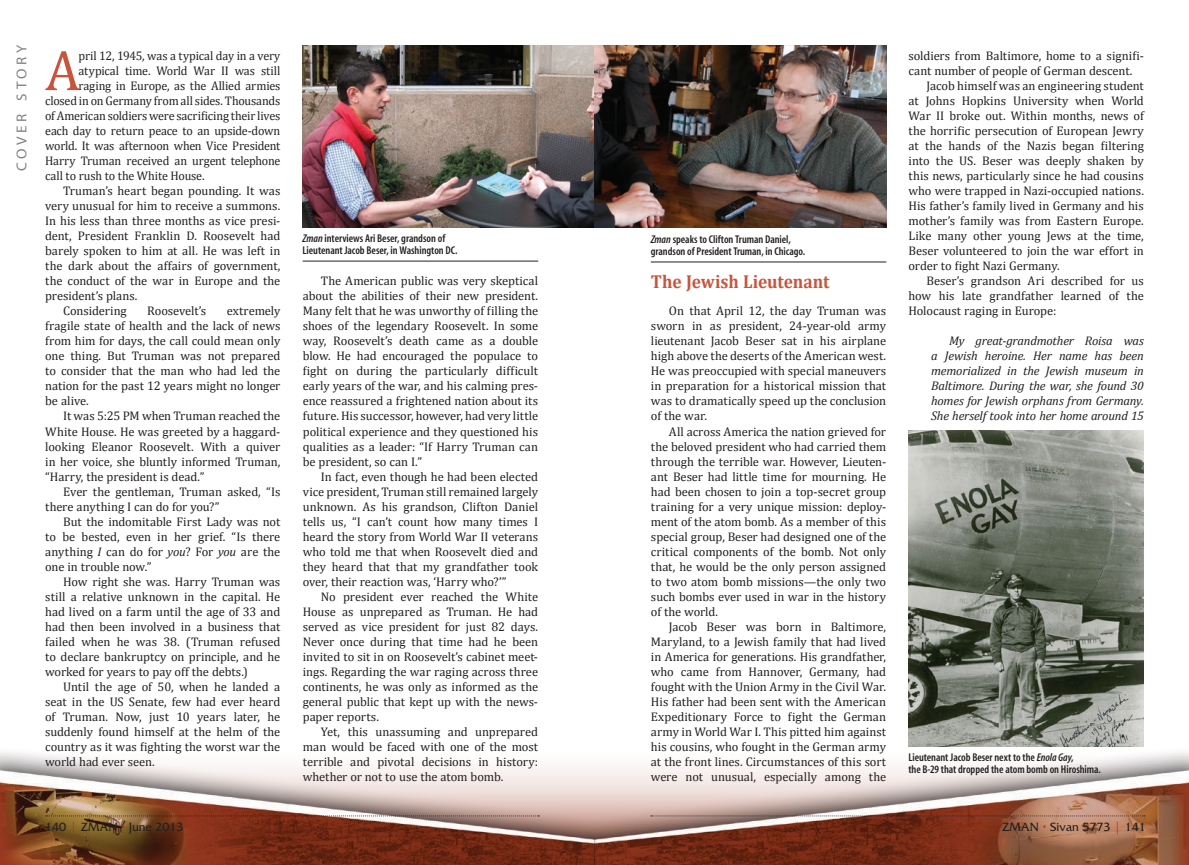
<style>
.page{position:relative;width:1189px;height:865px;background:#fff}
.page>*{position:absolute;margin:0;border:0;box-sizing:border-box;transform-origin:0 0}
.t1{font:57.5px "Cambria";color:#c9543c}
.t2{font:700 18.75px "Cambria";letter-spacing:-.01em;color:#c9543c;scale:.93 1}
.t3{font:14.38px "Myriad";letter-spacing:.225em;color:#808285;scale:1.05 1}
.t4{font:12.5px/15px "Cambria";letter-spacing:-.005em;color:#231f20;text-align:justify}
.t5{font:italic 12.5px/15px "Cambria";letter-spacing:-.015em;color:#231f20;text-align:justify}
.t6{font:12.5px "Friz Quadrata";color:#231f20}
.t7{font:600 condensed 11.25px/12.5px "Myriad";letter-spacing:-.005em;color:#231f20}
.s1{font-style:italic}
.s2{color:#d1232a}
</style>
<div class="page">
<img style="left:0;top:698px;width:1188px;height:166px">
<svg style="left:45px;top:815px;width:494px;height:1px"></svg>
<svg style="left:650px;top:815px;width:494px;height:1px"></svg>
<img style="left:302px;top:45px;width:584px;height:183px">
<img style="left:908px;top:430px;width:235px;height:316px">
<hr style="left:302px;top:260px;width:236px;height:1px;background:#231f20">
<hr style="left:650px;top:261px;width:236px;height:1px;background:#231f20">
<p class="t3" style="left:15px;top:171px;width:121px;rotate:-90deg">COVER STORY</p>
<h1 class="t1" style="left:45px;top:37px;width:36px">A</h1>
<p class="t4" style="left:79px;top:48px;width:203px">pril 12, 1945, was a typical day in a very</p>
<p class="t4" style="left:79px;top:63px;width:203px">atypical time. World War II was still</p>
<p class="t4" style="left:79px;top:78px;width:203px">raging in Europe, as the Allied armies</p>
<p class="t4" style="left:45px;top:93px;width:237px">closed in on Germany from all sides. Thousands</p>
<p class="t4" style="left:45px;top:108px;width:237px">of American soldiers were sacrificing their lives</p>
<p class="t4" style="left:45px;top:123px;width:237px">each day to return peace to an upside-down</p>
<p class="t4" style="left:45px;top:138px;width:237px">world. It was afternoon when Vice President</p>
<p class="t4" style="left:45px;top:153px;width:236px">Harry Truman received an urgent telephone</p>
<p class="t4" style="left:45px;top:168px;width:161px">call to rush to the White House.</p>
<p class="t4" style="left:63px;top:183px;width:219px">Truman’s heart began pounding. It was</p>
<p class="t4" style="left:45px;top:198px;width:236px">very unusual for him to receive a summons.</p>
<p class="t4" style="left:45px;top:213px;width:236px">In his less than three months as vice presi-</p>
<p class="t4" style="left:45px;top:228px;width:236px">dent, President Franklin D. Roosevelt had</p>
<p class="t4" style="left:45px;top:243px;width:236px">barely spoken to him at all. He was left in</p>
<p class="t4" style="left:45px;top:258px;width:237px">the dark about the affairs of government,</p>
<p class="t4" style="left:45px;top:273px;width:236px">the conduct of the war in Europe and the</p>
<p class="t4" style="left:45px;top:288px;width:94px">president’s plans.</p>
<p class="t4" style="left:63px;top:303px;width:65px">Considering</p>
<p class="t4" style="left:147px;top:303px;width:61px">Roosevelt’s</p>
<p class="t4" style="left:45px;top:303px;width:237px;text-indent:181px">extremely fragile state of health and the lack of news from him for days, the call could mean only one thing. But Truman was not prepared to consider that the man who had led the nation for the past 12 years might no longer be alive.</p>
<p class="t4" style="left:45px;top:408px;width:237px;text-indent:18px">It was 5:25 PM when Truman reached the White House. He was greeted by a haggard&shy;looking Eleanor Roosevelt. With a quiver in her voice, she bluntly informed Truman, “Harry, the president is dead.”</p>
<p class="t4" style="left:45px;top:483px;width:236px;text-indent:18px">Ever the gentleman, Truman asked, “Is there anything I can do for you?”</p>
<p class="t4" style="left:45px;top:513px;width:237px;text-indent:18px">But the indomitable First Lady was not to be bested, even in her grief. “Is there anything <span class="s1">I</span> can do for <span class="s1">you</span>? For <span class="s1">you</span> are the one in trouble now.”</p>
<p class="t4" style="left:45px;top:573px;width:237px;text-indent:18px">How right she was. Harry Truman was still a relative unknown in the capital. He had lived on a farm until the age of 33 and had then been involved in a business that failed when he was 38. (Truman refused to declare bankruptcy on principle, and he worked for years to pay off the debts.)</p>
<p class="t4" style="left:45px;top:678px;width:237px;text-indent:18px">Until the age of 50, when he landed a seat in the US Senate, few had ever heard of Truman. Now, just 10 years later, he suddenly found himself at the helm of the country as it was fighting the worst war the world had ever seen.</p>
<p class="t7" style="left:302px;top:232px;width:156px"><span class="s1">Zman</span> interviews Ari Beser, grandson of<br>Lieutenant Jacob Beser, in Washington DC.</p>
<p class="t7" style="left:650px;top:233px;width:156px"><span class="s1">Zman</span> speaks to Clifton Truman Daniel, grandson of President Truman, in Chicago.</p>
<p class="t4" style="left:303px;top:273px;width:237px;text-indent:18px">The American public was very skeptical about the abilities of their new president.<br>Many felt that he was unworthy of filling the shoes of the legendary Roosevelt. In some way, Roosevelt’s death came as a double blow. He had encouraged the populace to fight on during the particularly difficult early years of the war, and his calming pres&shy;ence reassured a frightened nation about its future. His successor, however, had very little political experience and they questioned his qualities as a leader: “If Harry Truman can be president, so can I.”</p>
<p class="t4" style="left:303px;top:468px;width:237px;text-indent:18px">In fact, even though he had been elected vice president, Truman still remained largely unknown. As his grandson, Clifton Daniel tells us, “I can’t count how many times I heard the story from World War II veterans who told me that when Roosevelt died and they heard that that my grandfather took over, their reaction was, ‘Harry who?’”</p>
<p class="t4" style="left:303px;top:588px;width:237px;text-indent:18px">No president ever reached the White House as unprepared as Truman. He had served as vice president for just 82 days.<br>Never once during that time had he been invited to sit in on Roosevelt’s cabinet meet&shy;ings. Regarding the war raging across three continents, he was only as informed as the general public that kept up with the news&shy;paper reports.</p>
<p class="t4" style="left:303px;top:723px;width:237px;text-indent:18px">Yet, this unassuming and unprepared man would be faced with one of the most terrible and pivotal decisions in history: whether or not to use the atom bomb.</p>
<h2 class="t2" style="left:650px;top:269px;width:193px">The Jewish Lieutenant</h2>
<p class="t4" style="left:650px;top:303px;width:237px;text-indent:18px">On that April 12, the day Truman was sworn in as president, 24-year-old army lieutenant Jacob Beser sat in his airplane high above the deserts of the American west.<br>He was preoccupied with special maneuvers in preparation for a historical mission that was to dramatically speed up the conclusion of the war.</p>
<p class="t4" style="left:650px;top:423px;width:237px;text-indent:18px">All across America the nation grieved for the beloved president who had carried them through the terrible war. However, Lieuten&shy;ant Beser had little time for mourning. He had been chosen to join a top-secret group training for a very unique mission: deploy&shy;ment of the atom bomb. As a member of this special group, Beser had designed one of the critical components of the bomb. Not only that, he would be the only person assigned to two atom bomb missions—the only two such bombs ever used in war in the history of the world.</p>
<p class="t4" style="left:650px;top:618px;width:237px;text-indent:18px">Jacob Beser was born in Baltimore, Maryland, to a Jewish family that had lived in America for generations. His grandfather, who came from Hannover, Germany, had fought with the Union Army in the Civil War.<br>His father had been sent with the American Expeditionary Force to fight the German army in World War I. This pitted him against his cousins, who fought in the German army at the front lines. Circumstances of this sort were not unusual, especially among the</p>
<p class="t4" style="left:908px;top:48px;width:237px">soldiers from Baltimore, home to a signifi-</p>
<p class="t4" style="left:908px;top:63px;width:225px">cant number of people of German descent.</p>
<p class="t4" style="left:926px;top:78px;width:219px">Jacob himself was an engineering student</p>
<p class="t4" style="left:908px;top:93px;width:237px">at Johns Hopkins University when World</p>
<p class="t4" style="left:908px;top:108px;width:237px">War II broke out. Within months, news of</p>
<p class="t4" style="left:908px;top:123px;width:237px">the horrific persecution of European Jewry</p>
<p class="t4" style="left:908px;top:138px;width:237px">at the hands of the Nazis began filtering</p>
<p class="t4" style="left:908px;top:153px;width:237px">into the US. Beser was deeply shaken by</p>
<p class="t4" style="left:908px;top:168px;width:237px">this news, particularly since he had cousins</p>
<p class="t4" style="left:908px;top:183px;width:237px">who were trapped in Nazi-occupied nations.</p>
<p class="t4" style="left:908px;top:198px;width:237px">His father’s family lived in Germany and his</p>
<p class="t4" style="left:908px;top:213px;width:237px">mother’s family was from Eastern Europe.</p>
<p class="t4" style="left:908px;top:228px;width:237px">Like many other young Jews at the time,</p>
<p class="t4" style="left:908px;top:243px;width:237px">Beser volunteered to join the war effort in</p>
<p class="t4" style="left:908px;top:258px;width:152px">order to fight Nazi Germany.</p>
<p class="t4" style="left:926px;top:273px;width:219px">Beser’s grandson Ari described for us</p>
<p class="t4" style="left:908px;top:288px;width:237px">how his late grandfather learned of the</p>
<p class="t4" style="left:908px;top:303px;width:149px">Holocaust raging in Europe:</p>
<p class="t5" style="left:930px;top:333px;width:214px;text-indent:18px">My great-grandmother Roisa was a Jewish heroine. Her name has been memorialized in the Jewish museum in Baltimore. During the war, she found 30 homes for Jewish orphans from Germany.<br>She herself took into her home around 15</p>
<p class="t7" style="left:908px;top:750px;width:194px">Lieutenant Jacob Beser next to the <span class="s1">Enola Gay</span>,<br>the B-29 that dropped the atom bomb on Hiroshima.</p>
<p class="t6" style="left:45px;top:819px;width:140px">140 <span class="s2">|</span> ZMAN <span class="s2">•</span> June 2013</p>
<p class="t6" style="left:981px;top:819px;width:79px">ZMAN <span class="s2">•</span>Chesh</p>
<p class="t6" style="left:1001px;top:819px;width:145px">ZMAN <span class="s2">•</span> Sivan 5773 <span class="s2">|</span> 141</p>
</div>
